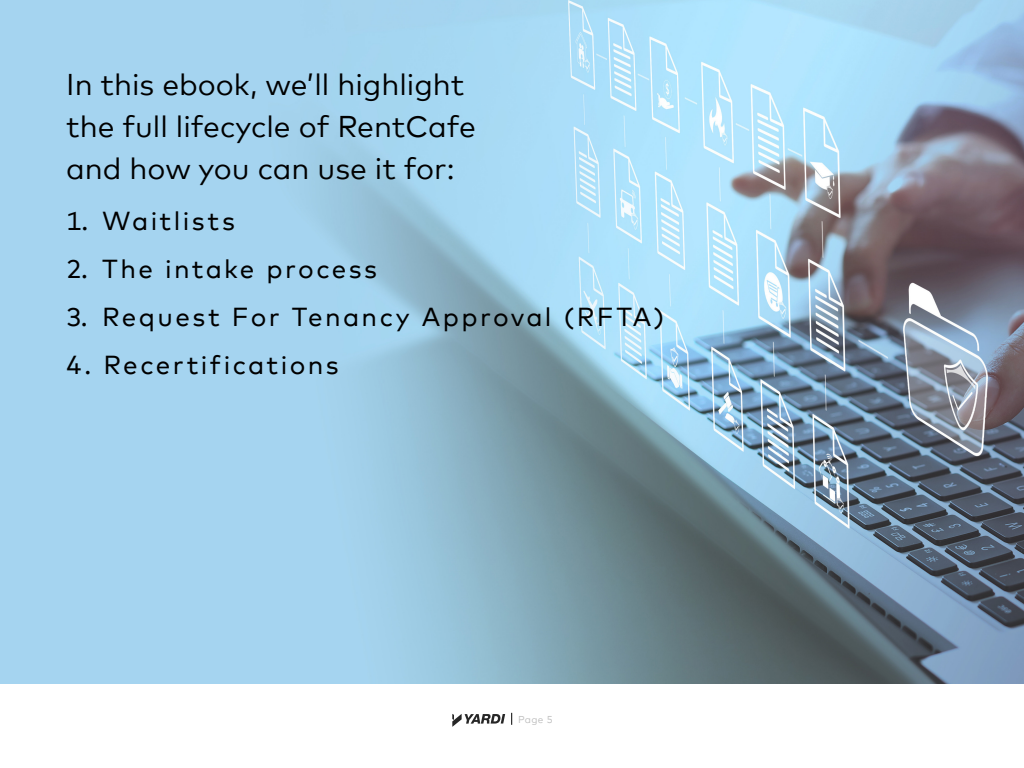
<style>
.page{position:relative;width:1024px;height:768px;background:#fff}
.page>*{position:absolute;margin:0;border:0;box-sizing:border-box;transform-origin:0 0}
.t1{font:30px/42px "Mark Offc Pro";color:#000}
.t2{font:26px "Mark Offc Pro";letter-spacing:.09em;color:#000}
.t3{font:10px "Mark Offc Pro";color:#bfbfbf}
</style>
<div class="page">
<svg style="left:452px;top:714px;width:53px;height:13px"></svg>
<svg style="left:511px;top:713px;width:1px;height:12px"></svg>
<img style="left:0;top:0;width:1024px;height:684px">
<p class="t1" style="left:66px;top:61px;width:411px">In this ebook, we’ll highlight the full lifecycle of RentCafe and how you can use it for:</p>
<h3 class="t2" style="left:66px;top:201px;width:170px">1. Waitlists</h3>
<h3 class="t2" style="left:66px;top:249px;width:312px">2. The intake process</h3>
<h3 class="t2" style="left:66px;top:297px;width:599px">3. Request For Tenancy Approval (RFTA)</h3>
<h3 class="t2" style="left:66px;top:345px;width:274px">4. Recertifications</h3>
<p class="t3" style="left:518px;top:712px;width:36px">Page 5</p>
</div>
